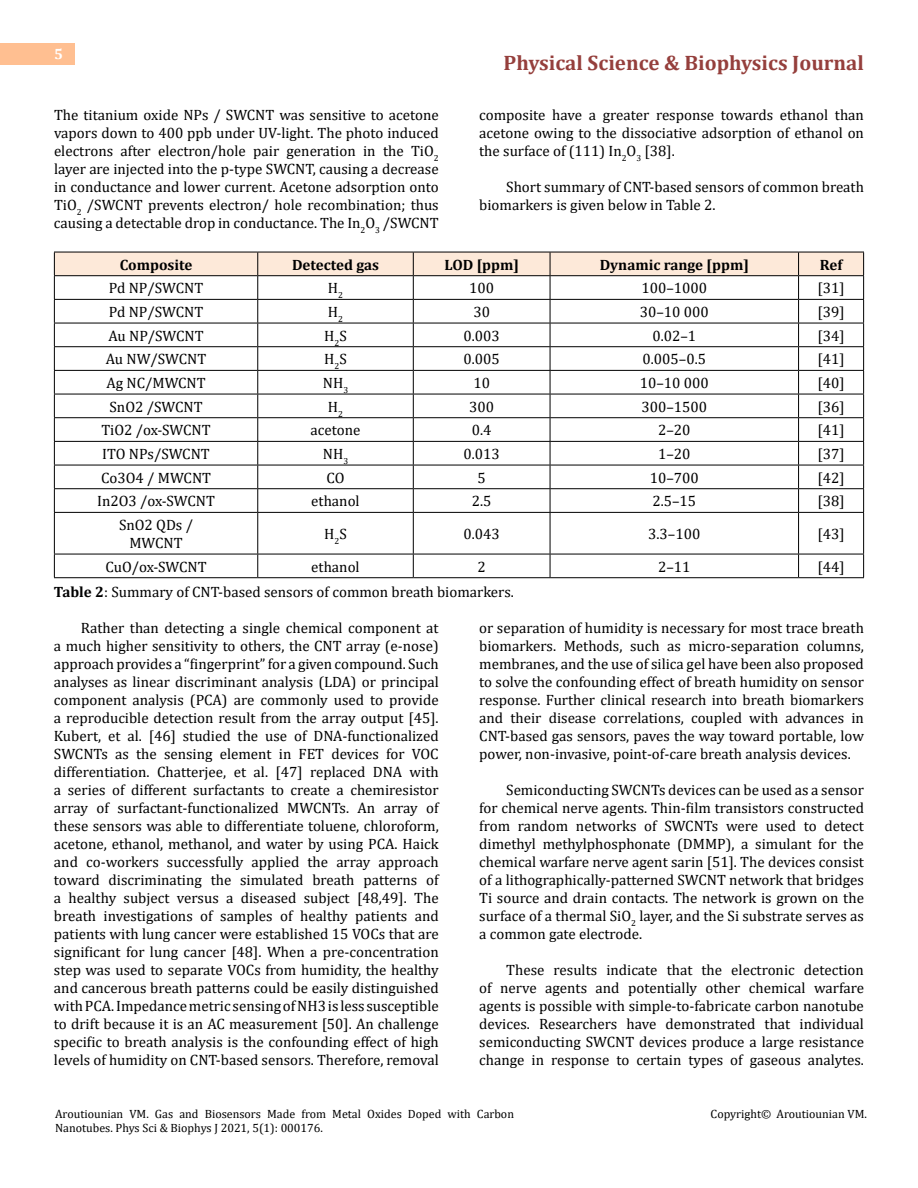
<style>
.page{position:relative;width:918px;height:1188px;background:#fff}
.page>*{position:absolute;margin:0;border:0;box-sizing:border-box;transform-origin:0 0}
.t1{font:700 21px "Cambria";color:#953f3c}
.t2{font:15px/18px "Cambria";color:#000;text-align:justify}
.t3{font:700 15px "Cambria";color:#000}
.t4{font:700 15px "Cambria";color:#fff}
.t5{font:12px/14.4px "Cambria";color:#000}
.s1{font-weight:700}
</style>
<div class="page">
<div style="left:0;top:43px;width:75px;height:21px;background:#ffbf91"></div>
<svg style="left:54px;top:252px;width:810px;height:260px"></svg>
<hr style="left:54px;top:512px;width:204px;height:1px;background:#000">
<hr style="left:54px;top:513px;width:1px;height:41px;background:#000">
<hr style="left:258px;top:512px;width:155px;height:1px;background:#000">
<hr style="left:257px;top:513px;width:1px;height:41px;background:#000">
<hr style="left:413px;top:512px;width:137px;height:1px;background:#000">
<hr style="left:413px;top:513px;width:1px;height:41px;background:#000">
<hr style="left:550px;top:512px;width:249px;height:1px;background:#000">
<hr style="left:550px;top:513px;width:1px;height:41px;background:#000">
<hr style="left:799px;top:512px;width:65px;height:1px;background:#000">
<hr style="left:798px;top:513px;width:1px;height:41px;background:#000">
<hr style="left:863px;top:513px;width:1px;height:41px;background:#000">
<hr style="left:54px;top:554px;width:204px;height:1px;background:#000">
<svg style="left:54px;top:554px;width:1px;height:23px"></svg>
<hr style="left:258px;top:554px;width:155px;height:1px;background:#000">
<svg style="left:257px;top:554px;width:1px;height:23px"></svg>
<hr style="left:413px;top:554px;width:137px;height:1px;background:#000">
<svg style="left:413px;top:554px;width:1px;height:23px"></svg>
<hr style="left:550px;top:554px;width:249px;height:1px;background:#000">
<svg style="left:550px;top:554px;width:1px;height:23px"></svg>
<hr style="left:799px;top:554px;width:65px;height:1px;background:#000">
<svg style="left:798px;top:554px;width:1px;height:23px"></svg>
<svg style="left:863px;top:554px;width:1px;height:23px"></svg>
<hr style="left:54px;top:577px;width:204px;height:1px;background:#000">
<hr style="left:258px;top:577px;width:155px;height:1px;background:#000">
<hr style="left:413px;top:577px;width:137px;height:1px;background:#000">
<hr style="left:550px;top:577px;width:249px;height:1px;background:#000">
<hr style="left:799px;top:577px;width:65px;height:1px;background:#000">
<p class="t4" style="left:54px;top:44px;width:10px">5</p>
<h1 class="t1" style="left:504px;top:48px;width:362px">Physical Science &amp; Biophysics Journal</h1>
<p class="t2" style="left:54px;top:105px;width:386px">The titanium oxide NPs / SWCNT was sensitive to acetone vapors down to 400 ppb under UV-light. The photo induced electrons after electron/hole pair generation in the TiO<sub>2 </sub>layer are injected into the p-type SWCNT, causing a decrease in conductance and lower current. Acetone adsorption onto TiO<sub>2</sub> /SWCNT prevents electron/ hole recombination; thus causing a detectable drop in conductance. The In<sub>2</sub>O<sub>3</sub> /SWCNT</p>
<p class="t2" style="left:479px;top:105px;width:386px">composite have a greater response towards ethanol than acetone owing to the dissociative adsorption of ethanol on the surface of (111) In<sub>2</sub>O<sub>3</sub> [38].</p>
<p class="t2" style="left:479px;top:177px;width:386px;text-indent:27px">Short summary of CNT-based sensors of common breath biomarkers is given below in Table 2.</p>
<p class="t3" style="left:120px;top:254px;width:74px">Composite</p>
<p class="t3" style="left:292px;top:254px;width:88px">Detected gas</p>
<p class="t3" style="left:444px;top:254px;width:76px">LOD [ppm]</p>
<p class="t3" style="left:600px;top:254px;width:151px">Dynamic range [ppm]</p>
<p class="t3" style="left:820px;top:254px;width:24px">Ref</p>
<p class="t2" style="left:109px;top:279px;width:96px">Pd NP/SWCNT</p>
<p class="t2" style="left:328px;top:279px;width:17px">H<sub>2</sub></p>
<p class="t2" style="left:469px;top:279px;width:26px">100</p>
<p class="t2" style="left:641px;top:279px;width:67px">100–1000</p>
<p class="t2" style="left:818px;top:279px;width:29px">[31]</p>
<p class="t2" style="left:109px;top:303px;width:96px">Pd NP/SWCNT</p>
<p class="t2" style="left:328px;top:303px;width:17px">H<sub>2</sub></p>
<p class="t2" style="left:473px;top:303px;width:18px">30</p>
<p class="t2" style="left:640px;top:303px;width:70px">30–10 000</p>
<p class="t2" style="left:818px;top:303px;width:29px">[39]</p>
<p class="t2" style="left:108px;top:327px;width:97px">Au NP/SWCNT</p>
<p class="t2" style="left:324px;top:327px;width:24px">H<sub>2</sub>S</p>
<p class="t2" style="left:464px;top:327px;width:38px">0.003</p>
<p class="t2" style="left:652px;top:327px;width:45px">0.02–1</p>
<p class="t2" style="left:818px;top:327px;width:29px">[34]</p>
<p class="t2" style="left:106px;top:350px;width:102px">Au NW/SWCNT</p>
<p class="t2" style="left:324px;top:350px;width:24px">H<sub>2</sub>S</p>
<p class="t2" style="left:464px;top:350px;width:38px">0.005</p>
<p class="t2" style="left:643px;top:350px;width:65px">0.005–0.5</p>
<p class="t2" style="left:818px;top:350px;width:29px">[41]</p>
<p class="t2" style="left:106px;top:374px;width:101px">Ag NC/MWCNT</p>
<p class="t2" style="left:323px;top:374px;width:27px">NH<sub>3</sub></p>
<p class="t2" style="left:473px;top:374px;width:18px">10</p>
<p class="t2" style="left:640px;top:374px;width:70px">10–10 000</p>
<p class="t2" style="left:818px;top:374px;width:29px">[40]</p>
<p class="t2" style="left:110px;top:398px;width:95px">SnO2 /SWCNT</p>
<p class="t2" style="left:328px;top:398px;width:17px">H<sub>2</sub></p>
<p class="t2" style="left:469px;top:398px;width:26px">300</p>
<p class="t2" style="left:641px;top:398px;width:67px">300–1500</p>
<p class="t2" style="left:818px;top:398px;width:29px">[36]</p>
<p class="t2" style="left:101px;top:421px;width:111px">TiO2 /ox-SWCNT</p>
<p class="t2" style="left:311px;top:421px;width:51px">acetone</p>
<p class="t2" style="left:472px;top:421px;width:21px">0.4</p>
<p class="t2" style="left:658px;top:421px;width:34px">2–20</p>
<p class="t2" style="left:818px;top:421px;width:29px">[41]</p>
<p class="t2" style="left:102px;top:445px;width:109px">ITO NPs/SWCNT</p>
<p class="t2" style="left:323px;top:445px;width:27px">NH<sub>3</sub></p>
<p class="t2" style="left:464px;top:445px;width:38px">0.013</p>
<p class="t2" style="left:658px;top:445px;width:34px">1–20</p>
<p class="t2" style="left:818px;top:445px;width:29px">[37]</p>
<p class="t2" style="left:101px;top:469px;width:112px">Co3O4 / MWCNT</p>
<p class="t2" style="left:326px;top:469px;width:20px">CO</p>
<p class="t2" style="left:478px;top:469px;width:10px">5</p>
<p class="t2" style="left:650px;top:469px;width:51px">10–700</p>
<p class="t2" style="left:818px;top:469px;width:29px">[42]</p>
<p class="t2" style="left:97px;top:492px;width:119px">In2O3 /ox-SWCNT</p>
<p class="t2" style="left:311px;top:492px;width:50px">ethanol</p>
<p class="t2" style="left:472px;top:492px;width:21px">2.5</p>
<p class="t2" style="left:652px;top:492px;width:45px">2.5–15</p>
<p class="t2" style="left:818px;top:492px;width:29px">[38]</p>
<p class="t2" style="left:119px;top:516px;width:76px;text-align:center">SnO2 QDs /<br>MWCNT</p>
<p class="t2" style="left:324px;top:525px;width:24px">H<sub>2</sub>S</p>
<p class="t2" style="left:464px;top:525px;width:38px">0.043</p>
<p class="t2" style="left:648px;top:525px;width:54px">3.3–100</p>
<p class="t2" style="left:818px;top:525px;width:29px">[43]</p>
<p class="t2" style="left:105px;top:558px;width:103px">CuO/ox-SWCNT</p>
<p class="t2" style="left:311px;top:558px;width:50px">ethanol</p>
<p class="t2" style="left:478px;top:558px;width:10px">2</p>
<p class="t2" style="left:658px;top:558px;width:34px">2–11</p>
<p class="t2" style="left:818px;top:558px;width:29px">[44]</p>
<p class="t2" style="left:54px;top:583px;width:462px"><span class="s1">Table 2</span>: Summary of CNT-based sensors of common breath biomarkers.</p>
<p class="t2" style="left:54px;top:619px;width:386px;text-indent:27px">Rather than detecting a single chemical component at a much higher sensitivity to others, the CNT array (e-nose) approach provides a “fingerprint” for a given compound. Such analyses as linear discriminant analysis (LDA) or principal component analysis (PCA) are commonly used to provide a reproducible detection result from the array output [45].<br>Kubert, et al. [46] studied the use of DNA-functionalized SWCNTs as the sensing element in FET devices for VOC differentiation. Chatterjee, et al. [47] replaced DNA with a series of different surfactants to create a chemiresistor array of surfactant-functionalized MWCNTs. An array of these sensors was able to differentiate toluene, chloroform, acetone, ethanol, methanol, and water by using PCA. Haick and co-workers successfully applied the array approach toward discriminating the simulated breath patterns of a healthy subject versus a diseased subject [48,49]. The breath investigations of samples of healthy patients and patients with lung cancer were established 15 VOCs that are significant for lung cancer [48]. When a pre-concentration step was used to separate VOCs from humidity, the healthy and cancerous breath patterns could be easily distinguished with PCA. Impedance metric sensing of NH3 is less susceptible to drift because it is an AC measurement [50]. An challenge specific to breath analysis is the confounding effect of high levels of humidity on CNT-based sensors. Therefore, removal</p>
<p class="t2" style="left:479px;top:619px;width:386px">or separation of humidity is necessary for most trace breath biomarkers. Methods, such as micro-separation columns, membranes, and the use of silica gel have been also proposed to solve the confounding effect of breath humidity on sensor response. Further clinical research into breath biomarkers and their disease correlations, coupled with advances in CNT-based gas sensors, paves the way toward portable, low power, non-invasive, point-of-care breath analysis devices.</p>
<p class="t2" style="left:479px;top:781px;width:386px;text-indent:27px">Semiconducting SWCNTs devices can be used as a sensor for chemical nerve agents. Thin-film transistors constructed from random networks of SWCNTs were used to detect dimethyl methylphosphonate (DMMP), a simulant for the chemical warfare nerve agent sarin [51]. The devices consist of a lithographically-patterned SWCNT network that bridges Ti source and drain contacts. The network is grown on the surface of a thermal SiO<sub>2</sub> layer, and the Si substrate serves as a common gate electrode.</p>
<p class="t2" style="left:479px;top:961px;width:386px;text-indent:27px">These results indicate that the electronic detection of nerve agents and potentially other chemical warfare agents is possible with simple-to-fabricate carbon nanotube devices. Researchers have demonstrated that individual semiconducting SWCNT devices produce a large resistance change in response to certain types of gaseous analytes.</p>
<p class="t5" style="left:55px;top:1106px;width:460px">Aroutiounian VM. Gas and Biosensors Made from Metal Oxides Doped with Carbon<br>Nanotubes. Phys Sci &amp; Biophys J 2021, 5(1): 000176.</p>
<p class="t5" style="left:711px;top:1106px;width:158px">Copyright© Aroutiounian VM.</p>
</div>
